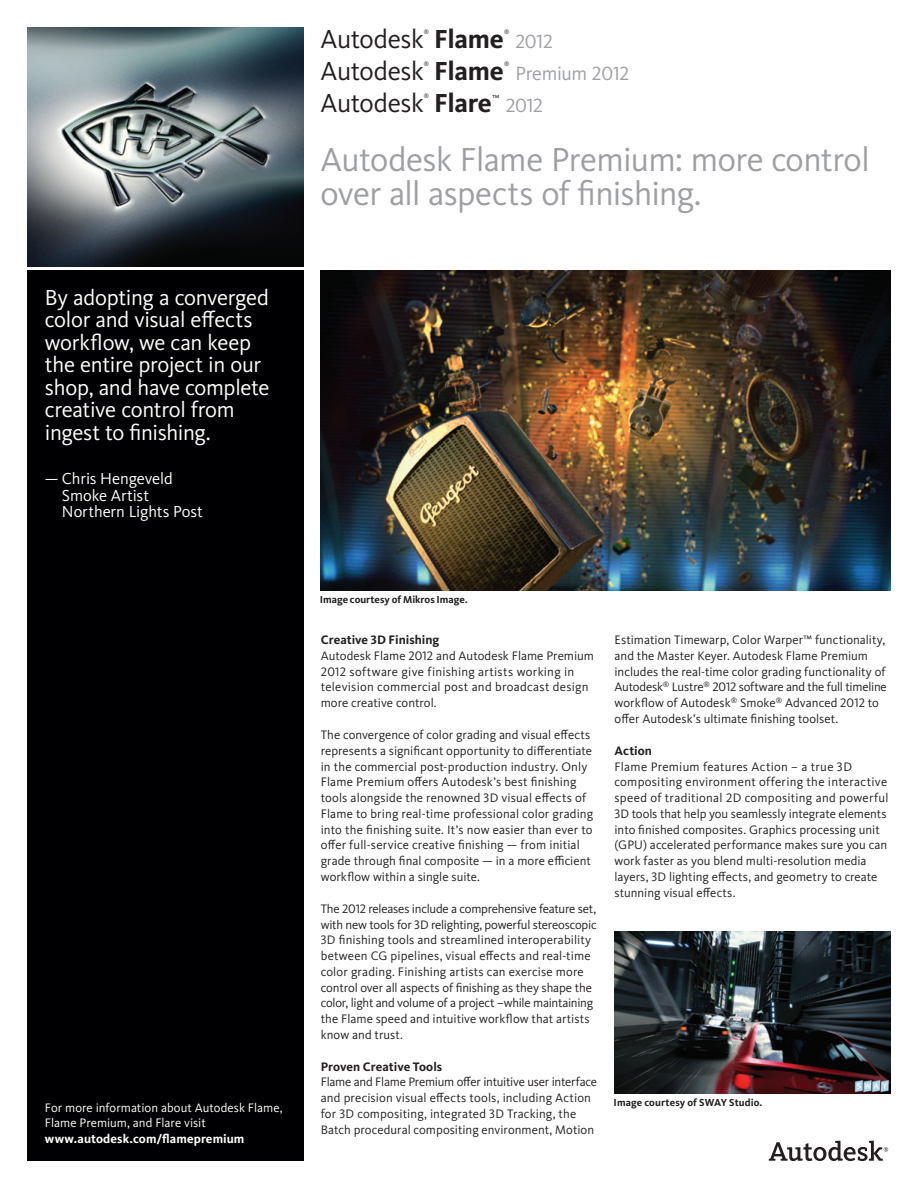
<style>
.page{position:relative;width:918px;height:1188px;background:#fff}
.page>*{position:absolute;margin:0;border:0;box-sizing:border-box;transform-origin:0 0}
.t1{font:34.5px/34.5px "Kievit Pro";letter-spacing:-.02em;color:#9d9fa2}
.t2{font:27px "Kievit Pro";letter-spacing:-.015em;color:#231f20}
.t3{font:22.5px/22.5px "Kievit Pro";letter-spacing:-.015em;color:#fff}
.t4{font:19.8px "Kievit Pro";letter-spacing:-.015em;color:#9d9fa2}
.t5{font:16.5px/16.5px "Kievit Pro";letter-spacing:-.005em;color:#fff}
.t6{font:12.75px/15.8px "Kievit Pro";letter-spacing:.005em;color:#231f20}
.t7{font:12.75px/15.8px "Kievit Pro";color:#fff}
.t8{font:700 12.75px "Kievit Pro";color:#231f20}
.t9{font:700 12.75px "Kievit Pro";letter-spacing:.005em;color:#fff}
.t10{font:700 10.5px "Kievit Pro";color:#231f20}
.t11{font:10.5px "Kievit Pro";color:#231f20}
.t12{font:6.15px "Kievit Pro";color:#231f20}
.s1{font-weight:700}
</style>
<div class="page">
<div style="left:27px;top:270px;width:276px;height:891px;background:#000002"></div>
<img style="left:27px;top:27px;width:276px;height:240px">
<svg style="left:769px;top:1141px;width:119px;height:20px"></svg>
<img style="left:321px;top:270px;width:570px;height:321px">
<img style="left:615px;top:932px;width:276px;height:162px">
<h3 class="t3" style="left:45px;top:286px;width:226px">By adopting a converged color and visual effects workflow, we can keep the entire project in our shop, and have complete creative control from ingest to finishing.</h3>
<p class="t5" style="left:62px;top:470px;width:143px;text-indent:-17px">— Chris Hengeveld<br>Smoke Artist<br>Northern Lights Post</p>
<p class="t7" style="left:45px;top:1099px;width:239px">For more information about Autodesk Flame,<br>Flame Premium, and Flare visit</p>
<p class="t9" style="left:45px;top:1131px;width:201px">www.autodesk.com/flamepremium</p>
<h2 class="t2" style="left:320px;top:22px;width:185px">Autodesk <span class="s1">Flame</span></h2>
<p class="t12" style="left:424px;top:28px;width:7px">®</p>
<p class="t12" style="left:504px;top:28px;width:7px">®</p>
<h3 class="t4" style="left:515px;top:29px;width:39px">2012</h3>
<h2 class="t2" style="left:320px;top:55px;width:185px">Autodesk <span class="s1">Flame</span></h2>
<p class="t12" style="left:424px;top:60px;width:7px">®</p>
<p class="t12" style="left:504px;top:60px;width:7px">®</p>
<h3 class="t4" style="left:515px;top:61px;width:115px">Premium 2012</h3>
<h2 class="t2" style="left:320px;top:87px;width:173px">Autodesk <span class="s1">Flare</span></h2>
<p class="t12" style="left:424px;top:93px;width:7px">®</p>
<p class="t11" style="left:492px;top:92px;width:9px">™</p>
<h3 class="t4" style="left:506px;top:94px;width:39px">2012</h3>
<h1 class="t1" style="left:320px;top:141px;width:551px">Autodesk Flame Premium: more control over all aspects of finishing.</h1>
<p class="t10" style="left:320px;top:593px;width:149px">Image courtesy of Mikros Image.</p>
<p class="t8" style="left:321px;top:632px;width:120px">Creative 3D Finishing</p>
<p class="t6" style="left:321px;top:648px;width:275px">Autodesk Flame 2012 and Autodesk Flame Premium 2012 software give finishing artists working in television commercial post and broadcast design more creative control.</p>
<p class="t6" style="left:321px;top:727px;width:274px">The convergence of color grading and visual effects represents a significant opportunity to differentiate in the commercial post-production industry. Only Flame Premium offers Autodesk’s best finishing tools alongside the renowned 3D visual effects of Flame to bring real-time professional color grading into the finishing suite. It’s now easier than ever to offer full-service creative finishing — from initial grade through final composite — in a more efficient workflow within a single suite.</p>
<p class="t6" style="left:321px;top:901px;width:277px">The 2012 releases include a comprehensive feature set, with new tools for 3D relighting, powerful stereoscopic 3D finishing tools and streamlined interoperability between CG pipelines, visual effects and real-time color grading. Finishing artists can exercise more control over all aspects of finishing as they shape the color, light and volume of a project –while maintaining the Flame speed and intuitive workflow that artists know and trust.</p>
<p class="t8" style="left:321px;top:1059px;width:123px">Proven Creative Tools</p>
<p class="t6" style="left:321px;top:1074px;width:278px">Flame and Flame Premium offer intuitive user interface and precision visual effects tools, including Action for 3D compositing, integrated 3D Tracking, the Batch procedural compositing environment, Motion</p>
<p class="t6" style="left:615px;top:632px;width:274px">Estimation Timewarp, Color Warper™ functionality, and the Master Keyer. Autodesk Flame Premium includes the real-time color grading functionality of Autodesk<sup>®</sup> Lustre<sup>®</sup> 2012 software and the full timeline workflow of Autodesk<sup>®</sup> Smoke<sup>®</sup> Advanced 2012 to offer Autodesk’s ultimate finishing toolset.</p>
<p class="t8" style="left:615px;top:743px;width:39px">Action</p>
<p class="t6" style="left:615px;top:758px;width:276px">Flame Premium features Action – a true 3D compositing environment offering the interactive speed of traditional 2D compositing and powerful 3D tools that help you seamlessly integrate elements into finished composites. Graphics processing unit (GPU) accelerated performance makes sure you can work faster as you blend multi-resolution media layers, 3D lighting effects, and geometry to create stunning visual effects.</p>
<p class="t10" style="left:614px;top:1096px;width:150px">Image courtesy of SWAY Studio.</p>
</div>
